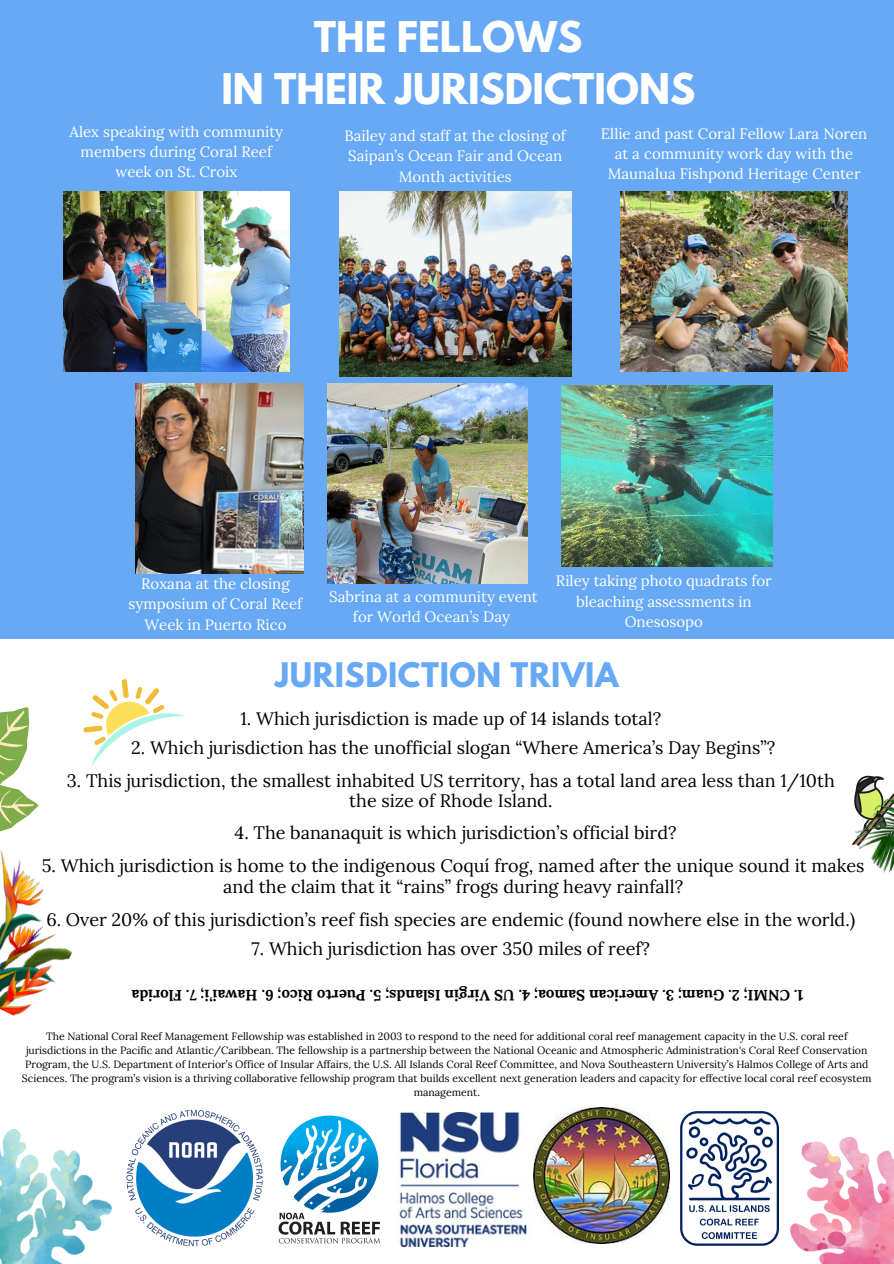
<style>
.page{position:relative;width:894px;height:1264px;background:#fff}
.page>*{position:absolute;margin:0;border:0;box-sizing:border-box;transform-origin:0 0}
.t1{font:700 37.5px/51.8px "League Spartan";color:#fff;text-align:center}
.t2{font:700 30px "League Spartan";letter-spacing:.02em;color:#68a9f6}
.t3{font:18px/20.2px "Lora";color:#000;text-align:center}
.t4{font:15px/20.2px "Lora";color:#fff;text-align:center}
.t5{font:700 15px "Lora";color:#000}
.t6{font:10.5px/14px "Lora";color:#000;text-align:center}
</style>
<div class="page">
<div style="left:0;top:0;width:893px;height:638px;background:#68a9f6"></div>
<img style="left:327px;top:384px;width:200px;height:200px">
<img style="left:135px;top:384px;width:169px;height:189px">
<img style="left:561px;top:386px;width:211px;height:180px">
<img style="left:63px;top:191px;width:226px;height:181px">
<img style="left:620px;top:191px;width:227px;height:181px">
<img style="left:339px;top:191px;width:232px;height:185px">
<img style="left:790px;top:1137px;width:103px;height:126px">
<img style="left:0;top:1129px;width:112px;height:134px">
<img style="left:278px;top:1115px;width:103px;height:129px">
<img style="left:127px;top:1110px;width:136px;height:136px">
<img style="left:533px;top:1107px;width:136px;height:136px">
<img style="left:396px;top:1112px;width:131px;height:134px">
<img style="left:680px;top:1111px;width:98px;height:133px">
<svg style="left:0;top:707px;width:39px;height:125px"></svg>
<img style="left:0;top:850px;width:73px;height:166px">
<svg style="left:83px;top:679px;width:103px;height:88px"></svg>
<img style="left:852px;top:775px;width:41px;height:98px">
<h3 class="t1" style="left:221px;top:16px;width:475px">THE FELLOWS<br>IN THEIR JURISDICTIONS</h3>
<p class="t4" style="left:70px;top:121px;width:215px">Alex speaking with community members during Coral Reef week on St. Croix</p>
<p class="t4" style="left:600px;top:123px;width:268px">Ellie and past Coral Fellow Lara Noren at a community work day with the<br>Maunalua Fishpond Heritage Center</p>
<p class="t4" style="left:344px;top:125px;width:223px">Bailey and staff at the closing of<br>Saipan’s Ocean Fair and Ocean<br>Month activities</p>
<h5 class="t4" style="left:128px;top:573px;width:175px">Roxana at the closing symposium of Coral Reef<br>Week in Puerto Rico</h5>
<h5 class="t4" style="left:556px;top:571px;width:217px">Riley taking photo quadrats for bleaching assessments in<br>Onesosopo</h5>
<h5 class="t4" style="left:329px;top:586px;width:210px">Sabrina at a community event for World Ocean’s Day</h5>
<h3 class="t2" style="left:275px;top:659px;width:345px">JURISDICTION TRIVIA</h3>
<h3 class="t3" style="left:240px;top:708px;width:422px">1. Which jurisdiction is made up of 14 islands total?</h3>
<p class="t3" style="left:131px;top:737px;width:645px">2. Which jurisdiction has the unofficial slogan “Where America’s Day Begins”?</p>
<p class="t3" style="left:67px;top:770px;width:769px">3. This jurisdiction, the smallest inhabited US territory, has a total land area less than 1/10th the size of Rhode Island.</p>
<p class="t3" style="left:234px;top:822px;width:443px">4. The bananaquit is which jurisdiction’s official bird?</p>
<p class="t3" style="left:42px;top:854px;width:824px;line-height:21.3px">5. Which jurisdiction is home to the indigenous Coquí frog, named after the unique sound it makes and the claim that it “rains” frogs during heavy rainfall?</p>
<h4 class="t3" style="left:46px;top:908px;width:810px">6. Over 20% of this jurisdiction’s reef fish species are endemic (found nowhere else in the world.)</h4>
<p class="t3" style="left:251px;top:938px;width:400px">7. Which jurisdiction has over 350 miles of reef?</p>
<p class="t5" style="left:803px;top:1005px;width:673px;rotate:-180deg">C. 1 N M G. 2; I u ma A. 3; m nac i re ma S U. 4; ao S V ni gr i na l s I P. 5; sd u ot re R H. 6; oc i wa ad i ro l F. 7; i ’ i a</p>
<h3 class="t6" style="left:22px;top:1029px;width:851px">The National Coral Reef Management Fellowship was established in 2003 to respond to the need for additional coral reef management capacity in the U.S. coral reef jurisdictions in the Pacific and Atlantic/Caribbean. The fellowship is a partnership between the National Oceanic and Atmospheric Administration's Coral Reef Conservation Program, the U.S. Department of Interior’s Office of Insular Affairs, the U.S. All Islands Coral Reef Committee, and Nova Southeastern University’s Halmos College of Arts and Sciences. The program’s vision is a thriving collaborative fellowship program that builds excellent next generation leaders and capacity for effective local coral reef ecosystem management.</h3>
</div>
